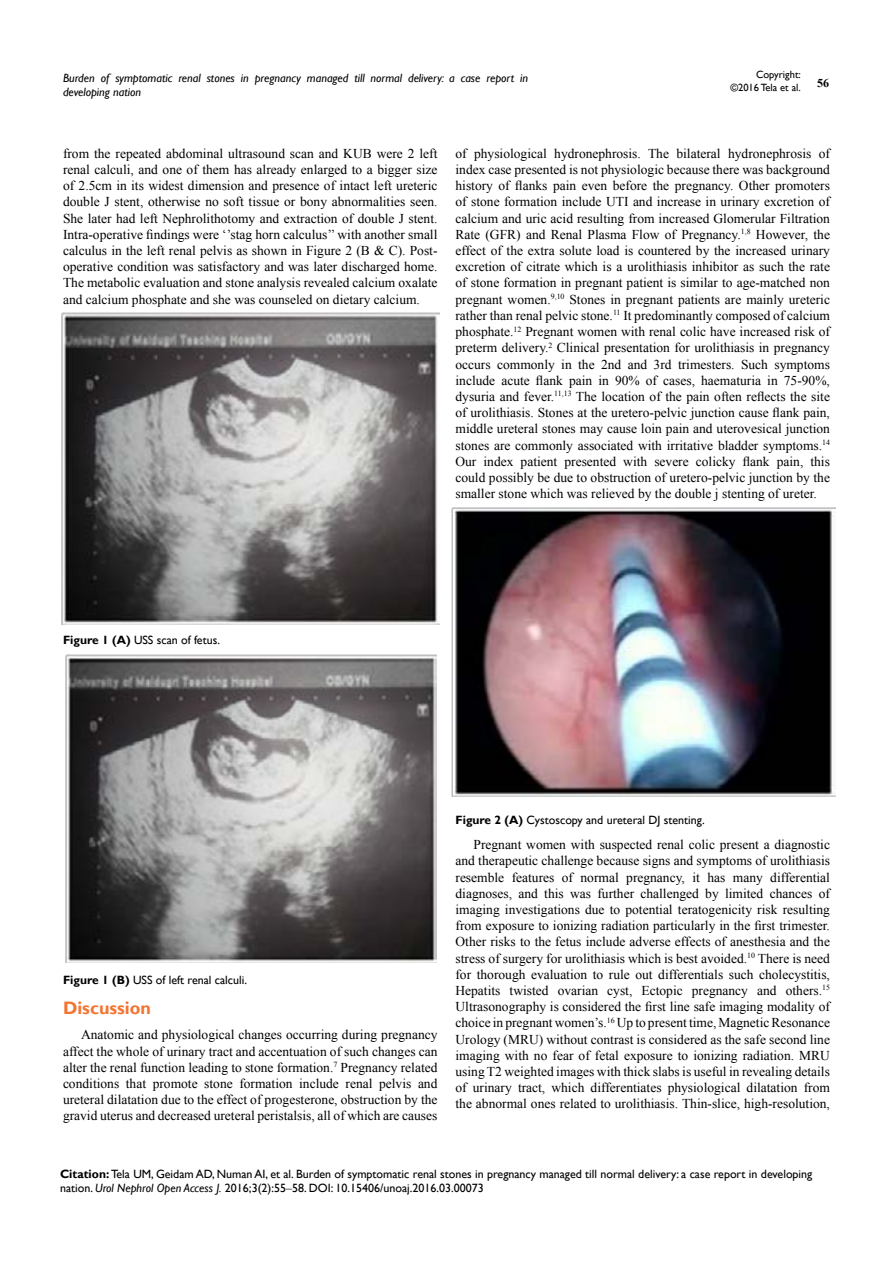
<style>
.page{position:relative;width:893px;height:1263px;background:#fff}
.page>*{position:absolute;margin:0;border:0;box-sizing:border-box;transform-origin:0 0}
.t1{font:700 18px "Gill Sans";color:#f47432}
.t2{font:13.5px/16.2px "Times New Roman";color:#000;text-align:justify}
.t3{font:12px/14.4px "Gill Sans";color:#000}
.t4{font:italic 12px/14.4px "Gill Sans";color:#000}
.t5{font:700 12px "Times New Roman";color:#000}
.t6{font:10.5px/12.6px "Gill Sans";color:#000;text-align:right}
.s1{font-weight:700}
.s2{font-style:italic}
.s3{font-family:"Times New Roman"}
</style>
<div class="page">
<img style="left:62px;top:312px;width:377px;height:312px">
<img style="left:66px;top:654px;width:371px;height:308px">
<img style="left:452px;top:508px;width:384px;height:288px">
<p class="t6" style="left:730px;top:69px;width:72px">Copyright: ©2016 Tela et al.</p>
<p class="t4" style="left:63px;top:71px;width:467px">Burden of symptomatic renal stones in pregnancy managed till normal delivery: a case report in developing nation</p>
<p class="t5" style="left:817px;top:75px;width:13px">56</p>
<p class="t2" style="left:63px;top:145px;width:376px">from the repeated abdominal ultrasound scan and KUB were 2 left renal calculi, and one of them has already enlarged to a bigger size of 2.5cm in its widest dimension and presence of intact left ureteric double J stent, otherwise no soft tissue or bony abnormalities seen.<br>She later had left Nephrolithotomy and extraction of double J stent.<br>Intra-operative findings were ‘’stag horn calculus’’ with another small calculus in the left renal pelvis as shown in Figure 2 (B &amp; C). Post&shy;operative condition was satisfactory and was later discharged home.<br>The metabolic evaluation and stone analysis revealed calcium oxalate and calcium phosphate and she was counseled on dietary calcium.</p>
<p class="t2" style="left:455px;top:145px;width:376px">of physiological hydronephrosis. The bilateral hydronephrosis of index case presented is not physiologic because there was background history of flanks pain even before the pregnancy. Other promoters of stone formation include UTI and increase in urinary excretion of calcium and uric acid resulting from increased Glomerular Filtration Rate (GFR) and Renal Plasma Flow of Pregnancy.<sup>1,8</sup> However, the effect of the extra solute load is countered by the increased urinary excretion of citrate which is a urolithiasis inhibitor as such the rate of stone formation in pregnant patient is similar to age-matched non pregnant women.<sup>9,10</sup> Stones in pregnant patients are mainly ureteric rather than renal pelvic stone.<sup>11</sup> It predominantly composed of calcium phosphate.<sup>12</sup> Pregnant women with renal colic have increased risk of preterm delivery.<sup>2</sup> Clinical presentation for urolithiasis in pregnancy occurs commonly in the 2nd and 3rd trimesters. Such symptoms include acute flank pain in 90% of cases, haematuria in 75-90%, dysuria and fever.<sup>11,13</sup> The location of the pain often reflects the site of urolithiasis. Stones at the uretero-pelvic junction cause flank pain, middle ureteral stones may cause loin pain and uterovesical junction stones are commonly associated with irritative bladder symptoms.<sup>14<br></sup>Our index patient presented with severe colicky flank pain, this could possibly be due to obstruction of uretero-pelvic junction by the smaller stone which was relieved by the double j stenting of ureter.</p>
<p class="t3" style="left:63px;top:633px;width:158px"><span class="s1">Figure 1 (A)</span> USS scan of fetus.</p>
<p class="t3" style="left:63px;top:973px;width:185px"><span class="s1">Figure 1 (B)</span> USS of left renal calculi.</p>
<h1 class="t1" style="left:63px;top:997px;width:89px">Discussion</h1>
<p class="t2" style="left:63px;top:1026px;width:376px;text-indent:18px">Anatomic and physiological changes occurring during pregnancy affect the whole of urinary tract and accentuation of such changes can alter the renal function leading to stone formation.<sup>7</sup> Pregnancy related conditions that promote stone formation include renal pelvis and ureteral dilatation due to the effect of progesterone, obstruction by the gravid uterus and decreased ureteral peristalsis, all of which are causes</p>
<p class="t3" style="left:455px;top:813px;width:251px"><span class="s1">Figure 2 (A)</span> Cystoscopy and ureteral DJ stenting.</p>
<p class="t2" style="left:455px;top:836px;width:376px;text-indent:18px">Pregnant women with suspected renal colic present a diagnostic and therapeutic challenge because signs and symptoms of urolithiasis resemble features of normal pregnancy, it has many differential diagnoses, and this was further challenged by limited chances of imaging investigations due to potential teratogenicity risk resulting from exposure to ionizing radiation particularly in the first trimester.<br>Other risks to the fetus include adverse effects of anesthesia and the stress of surgery for urolithiasis which is best avoided.<sup>10</sup> There is need for thorough evaluation to rule out differentials such cholecystitis, Hepatits twisted ovarian cyst, Ectopic pregnancy and others.<sup>15<br></sup>Ultrasonography is considered the first line safe imaging modality of choice in pregnant women’s.<sup>16</sup> Up to present time, Magnetic Resonance Urology (MRU) without contrast is considered as the safe second line imaging with no fear of fetal exposure to ionizing radiation. MRU using T2 weighted images with thick slabs is useful in revealing details of urinary tract, which differentiates physiological dilatation from the abnormal ones related to urolithiasis. Thin-slice, high-resolution,</p>
<p class="t3" style="left:60px;top:1167px;width:754px"><span class="s1">Citation:</span> Tela UM, Geidam AD, Numan AI, et al. Burden of symptomatic renal stones in pregnancy managed till normal delivery: a case report in developing nation. <span class="s2">Urol Nephrol Open Access J.</span> 2016;3(2):55<span class="s3">‒</span>58. DOI: 10.15406/unoaj.2016.03.00073</p>
</div>
